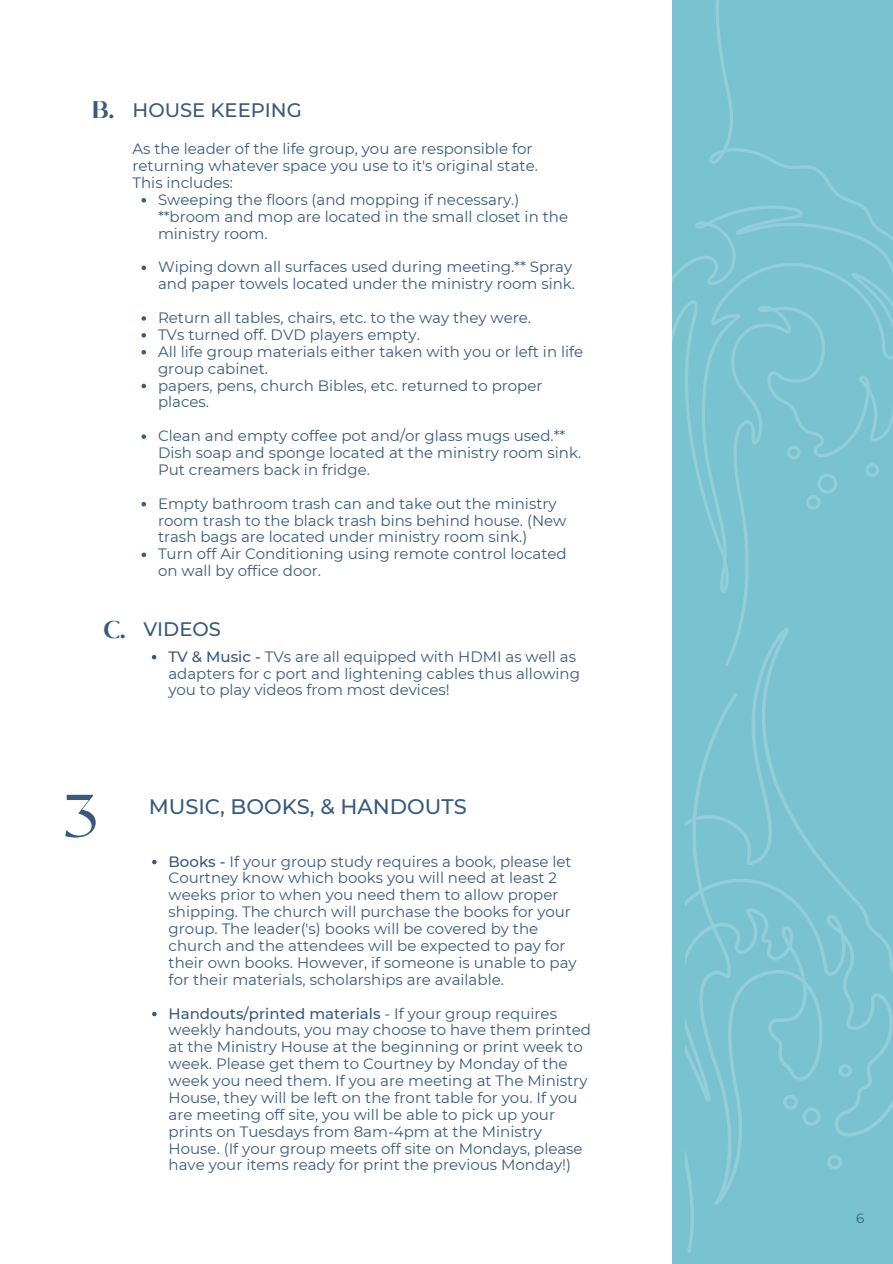
<style>
.page{position:relative;width:893px;height:1264px;background:#fff}
.page>*{position:absolute;margin:0;border:0;box-sizing:border-box;transform-origin:0 0}
.t1{font:60px "Black Mango";color:#395a7d}
.t2{font:700 24px "Black Mango";color:#395a7d}
.t3{font:500 21px "Montserrat";color:#395a7d}
.t4{font:500 19.5px "Montserrat";color:#395a7d}
.t5{font:15px/16.8px "Montserrat";color:#395a7d}
.t6{font:13.5px "Montserrat";color:#395a7d}
.s1{font-weight:500}
</style>
<div class="page">
<div style="left:672px;top:0;width:220px;height:1263px;background:#79c2d0"></div>
<svg style="left:152px;top:859px;width:5px;height:5px"></svg>
<svg style="left:152px;top:1011px;width:5px;height:5px"></svg>
<svg style="left:685px;top:666px;width:207px;height:586px"></svg>
<svg style="left:141px;top:198px;width:5px;height:4px"></svg>
<svg style="left:141px;top:265px;width:5px;height:5px"></svg>
<svg style="left:141px;top:316px;width:5px;height:5px"></svg>
<svg style="left:141px;top:333px;width:5px;height:4px"></svg>
<svg style="left:141px;top:350px;width:5px;height:4px"></svg>
<svg style="left:141px;top:384px;width:5px;height:4px"></svg>
<svg style="left:141px;top:434px;width:5px;height:5px"></svg>
<svg style="left:141px;top:502px;width:5px;height:4px"></svg>
<svg style="left:141px;top:552px;width:5px;height:5px"></svg>
<svg style="left:672px;top:0;width:220px;height:666px"></svg>
<svg style="left:152px;top:655px;width:4px;height:4px"></svg>
<p class="t2" style="left:93px;top:92px;width:23px">B.</p>
<p class="t4" style="left:132px;top:98px;width:171px">HOUSE KEEPING</p>
<p class="t5" style="left:132px;top:140px;width:407px">As the leader of the life group, you are responsible for returning whatever space you use to it's original state.</p>
<p class="t5" style="left:132px;top:174px;width:102px">This includes:</p>
<p class="t5" style="left:158px;top:191px;width:411px">Sweeping the floors (and mopping if necessary.) **broom and mop are located in the small closet in the ministry room.</p>
<p class="t5" style="left:158px;top:258px;width:418px">Wiping down all surfaces used during meeting.** Spray and paper towels located under the ministry room sink.</p>
<p class="t5" style="left:158px;top:309px;width:374px">Return all tables, chairs, etc. to the way they were.</p>
<p class="t5" style="left:158px;top:326px;width:263px">TVs turned off. DVD players empty.</p>
<p class="t5" style="left:158px;top:343px;width:427px">All life group materials either taken with you or left in life group cabinet.</p>
<p class="t5" style="left:158px;top:377px;width:386px">papers, pens, church Bibles, etc. returned to proper places.</p>
<p class="t5" style="left:158px;top:427px;width:424px">Clean and empty coffee pot and/or glass mugs used.**<br>Dish soap and sponge located at the ministry room sink.<br>Put creamers back in fridge.</p>
<p class="t5" style="left:158px;top:495px;width:410px">Empty bathroom trash can and take out the ministry room trash to the black trash bins behind house. (New trash bags are located under ministry room sink.)</p>
<p class="t5" style="left:158px;top:545px;width:410px">Turn off Air Conditioning using remote control located on wall by office door.</p>
<p class="t2" style="left:103px;top:611px;width:23px">C.</p>
<p class="t4" style="left:143px;top:617px;width:79px">VIDEOS</p>
<p class="t5" style="left:168px;top:648px;width:413px"><span class="s1">TV &amp; Music -</span> TVs are all equipped with HDMI as well as adapters for c port and lightening cables thus allowing you to play videos from most devices!</p>
<p class="t1" style="left:63px;top:771px;width:37px">3</p>
<p class="t3" style="left:149px;top:793px;width:319px">MUSIC, BOOKS, &amp; HANDOUTS</p>
<p class="t5" style="left:169px;top:852px;width:409px"><span class="s1">Books -</span> If your group study requires a book, please let Courtney know which books you will need at least 2 weeks prior to when you need them to allow proper shipping. The church will purchase the books for your group. The leader('s) books will be covered by the church and the attendees will be expected to pay for their own books. However, if someone is unable to pay for their materials, scholarships are available.</p>
<p class="t5" style="left:169px;top:1004px;width:424px"><span class="s1">Handouts/printed materials</span> - If your group requires weekly handouts, you may choose to have them printed at the Ministry House at the beginning or print week to week. Please get them to Courtney by Monday of the week you need them. If you are meeting at The Ministry House, they will be left on the front table for you. If you are meeting off site, you will be able to pick up your prints on Tuesdays from 8am-4pm at the Ministry House. (If your group meets off site on Mondays, please have your items ready for print the previous Monday!)</p>
<p class="t6" style="left:856px;top:1209px;width:10px">6</p>
</div>
